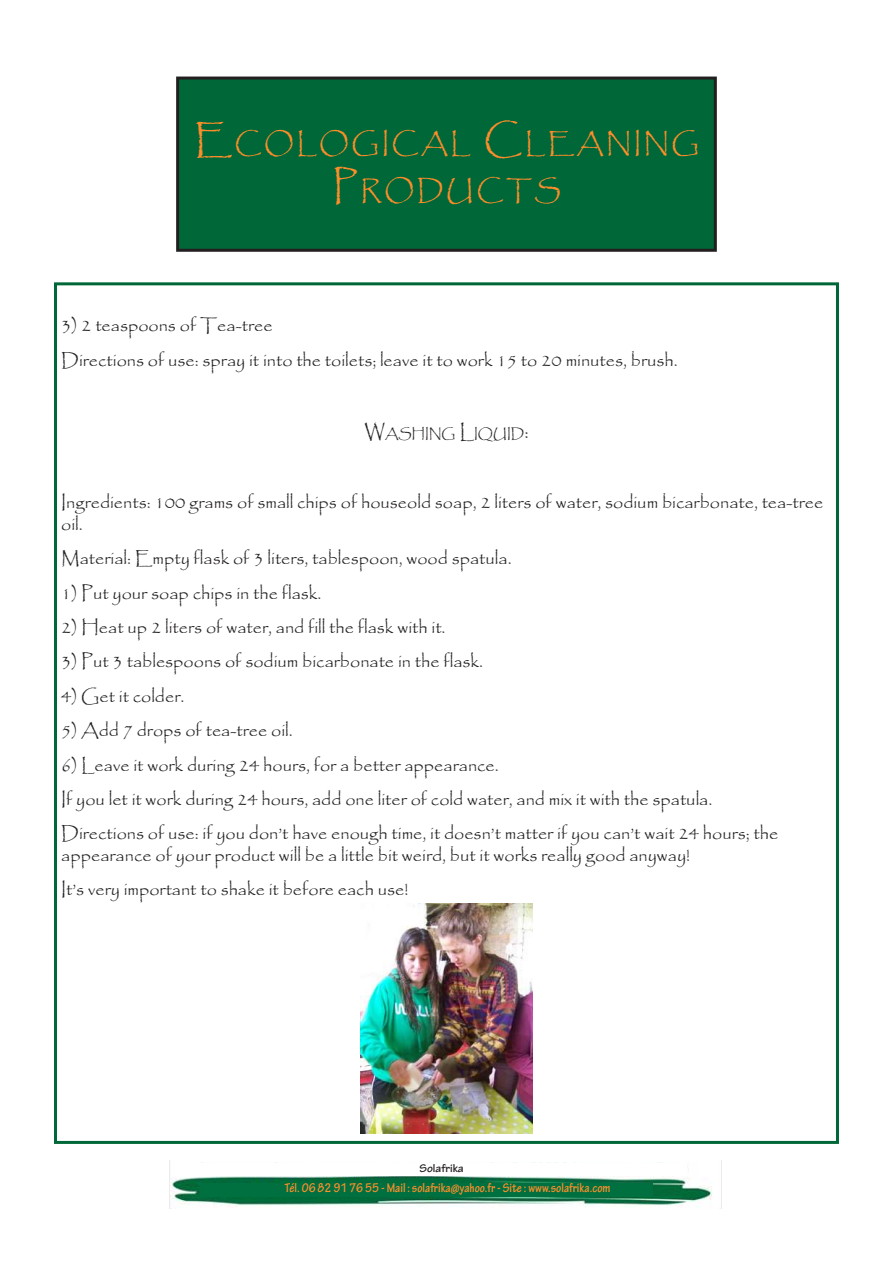
<style>
.page{position:relative;width:893px;height:1263px;background:#fff}
.page>*{position:absolute;margin:0;border:0;box-sizing:border-box;transform-origin:0 0}
.t1{font:27.3px/46.8px "Papyrus";letter-spacing:.085em;color:#fe8d2a;text-align:center}
.t2{font:18px/34.3px "Papyrus";color:#231f20}
.t3{font:13.65px "Papyrus";color:#231f20}
.t4{font:700 condensed 13.5px "Tekton Pro";color:#fe8e2a}
.t5{font:700 12px "Tekton Pro";color:#231f20}
.s1{font-size:39px}
.s2{font-size:19.5px}
</style>
<div class="page">
<div style="left:178px;top:78px;width:537px;height:172px;background:#006838"></div>
<div style="left:176px;top:77px;width:541px;height:175px;border:3px solid #231f20"></div>
<img style="left:169px;top:1160px;width:553px;height:48px">
<div style="left:197px;top:1163px;width:489px;height:13px;background:#fff"></div>
<div style="left:201px;top:1183px;width:452px;height:13px;background:#007040"></div>
<img style="left:360px;top:904px;width:173px;height:229px">
<h1 class="t1" style="left:194px;top:119px;width:507px"><span class="s1">E</span>COLOGICAL <span class="s1">C</span>LEANING<br><span class="s1">P</span>RODUCTS</h1>
<p class="t2" style="left:61px;top:308px;width:618px">3) 2 teaspoons of Tea-tree<br>Directions of use: spray it into the toilets; leave it to work 15 to 20 minutes, brush.</p>
<p class="t3" style="left:364px;top:425px;width:166px"><span class="s2">W</span>ASHING <span class="s2">L</span>IQUID<span class="s2">:</span></p>
<p class="t2" style="left:61px;top:491px;width:764px;line-height:21.6px">Ingredients: 100 grams of small chips of houseold soap, 2 liters of water, sodium bicarbonate, tea-tree oil.</p>
<p class="t2" style="left:61px;top:541px;width:452px">Material: Empty flask of 3 liters, tablespoon, wood spatula.</p>
<p class="t2" style="left:61px;top:575px;width:262px">1) Put your soap chips in the flask.</p>
<p class="t2" style="left:61px;top:610px;width:386px">2) Heat up 2 liters of water, and fill the flask with it.</p>
<p class="t2" style="left:61px;top:644px;width:423px">3) Put 3 tablespoons of sodium bicarbonate in the flask.</p>
<p class="t2" style="left:61px;top:678px;width:124px">4) Get it colder.</p>
<p class="t2" style="left:61px;top:713px;width:233px">5) Add 7 drops of tea-tree oil.</p>
<p class="t2" style="left:61px;top:747px;width:718px">6) Leave it work during 24 hours, for a better appearance.<br>If you let it work during 24 hours, add one liter of cold water, and mix it with the spatula.<br>Directions of use: if you don’t have enough time, it doesn’t matter if you can’t wait 24 hours; the</p>
<p class="t2" style="left:61px;top:837px;width:630px">appearance of your product will be a little bit weird, but it works really good anyway!<br>It’s very important to shake it before each use!</p>
<p class="t5" style="left:420px;top:1161px;width:46px">Solafrika</p>
<p class="t4" style="left:285px;top:1179px;width:327px">Tél. 06 82 91 76 55 - Mail : solafrika@yahoo.fr - Site : www.solafrika.com</p>
</div>
